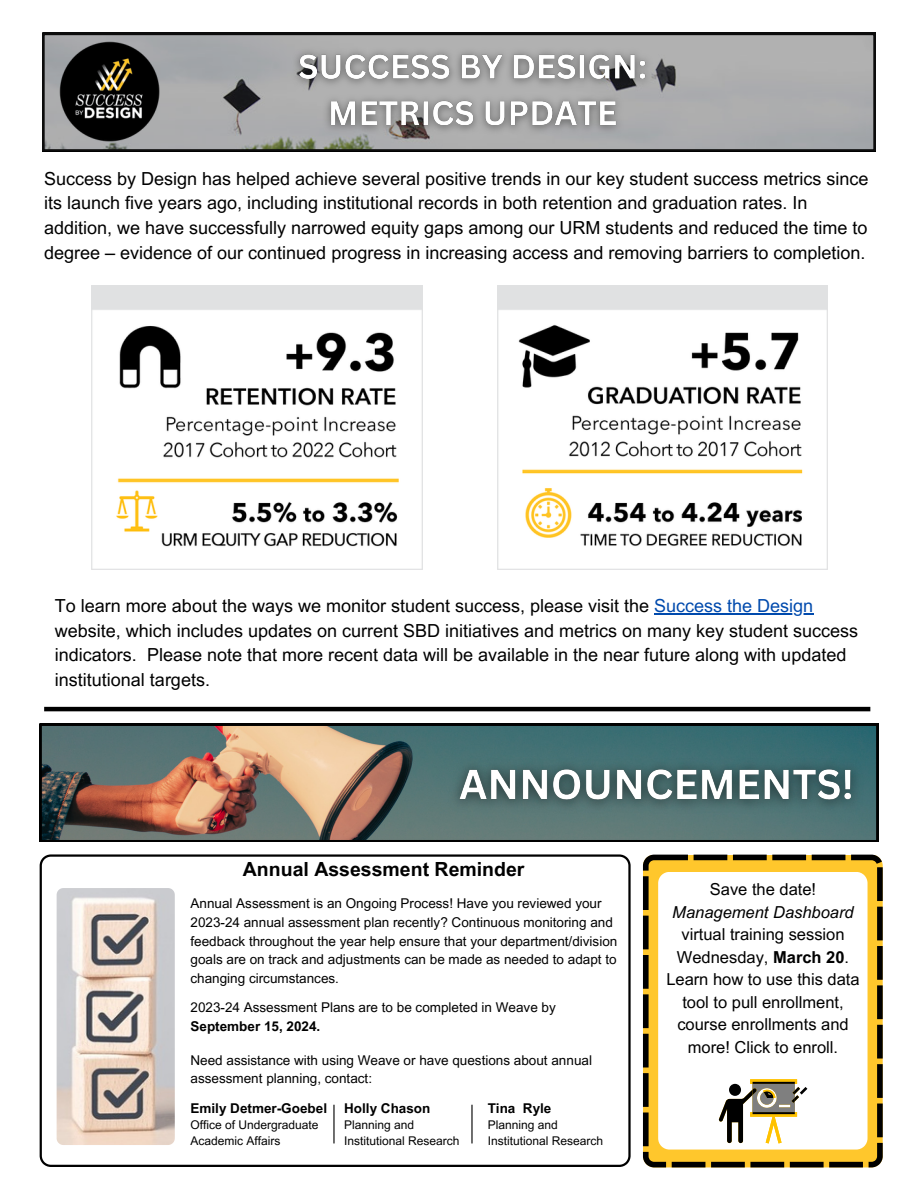
<style>
.page{position:relative;width:918px;height:1188px;background:#fff}
.page>*{position:absolute;margin:0;border:0;box-sizing:border-box;transform-origin:0 0}
.t1{font:700 19.5px "Arial MT Pro";color:#000}
.t2{font:18px/24.8px "Arial MT Pro";color:#000}
.t3{font:16.5px/22.5px "Arial MT Pro";color:#000;text-align:center}
.t4{font:13.5px/18.8px "Arial MT Pro";color:#000}
.t5{font:700 13.5px "Arial MT Pro";color:#000}
.t6{font:12px "Arial MT Pro";color:#000}
.s1{color:#004aad}
.s2{font-weight:700}
.s3{font-style:italic}
</style>
<div class="page">
<img style="left:92px;top:285px;width:331px;height:285px">
<img style="left:497px;top:285px;width:331px;height:285px">
<hr style="left:44px;top:707px;width:826px;height:4px;background:#000">
<svg style="left:40px;top:724px;width:838px;height:118px"></svg>
<img style="left:441px;top:751px;width:429px;height:69px">
<svg style="left:643px;top:855px;width:240px;height:312px;fill:#ffc72c"></svg>
<svg style="left:658px;top:872px;width:210px;height:277px"></svg>
<svg style="left:719px;top:1079px;width:88px;height:64px"></svg>
<svg style="left:42px;top:32px;width:834px;height:118px;fill:#acacae"></svg>
<img style="left:59px;top:41px;width:101px;height:100px">
<img style="left:285px;top:42px;width:374px;height:98px">
<hr style="left:654px;top:613px;width:159px;height:1px;background:#004aad">
<svg style="left:40px;top:854px;width:590px;height:313px"></svg>
<hr style="left:333px;top:1105px;width:2px;height:38px;background:#000">
<hr style="left:471px;top:1105px;width:2px;height:38px;background:#000">
<svg style="left:52px;top:884px;width:127px;height:265px"></svg>
<h4 class="t2" style="left:44px;top:168px;width:826px">Success by Design has helped achieve several positive trends in our key student success metrics since its launch five years ago, including institutional records in both retention and graduation rates. In addition, we have successfully narrowed equity gaps among our URM students and reduced the time to degree – evidence of our continued progress in increasing access and removing barriers to completion.</h4>
<p class="t2" style="left:55px;top:595px;width:760px">To learn more about the ways we monitor student success, please visit the <span class="s1">Success the Design</span></p>
<p class="t2" style="left:55px;top:620px;width:805px">website, which includes updates on current SBD initiatives and metrics on many key student success indicators. Please note that more recent data will be available in the near future along with updated institutional targets.</p>
<h6 class="t1" style="left:243px;top:862px;width:283px">Annual Assessment Reminder</h6>
<h3 class="t4" style="left:191px;top:896px;width:428px">Annual Assessment is an Ongoing Process! Have you reviewed your 2023-24 annual assessment plan recently? Continuous monitoring and feedback throughout the year help ensure that your department/division goals are on track and adjustments can be made as needed to adapt to changing circumstances.</h3>
<h6 class="t4" style="left:191px;top:999px;width:367px">2023-24 Assessment Plans are to be completed in Weave by<br><span class="s2">September 15, 2024.</span></h6>
<h5 class="t4" style="left:191px;top:1053px;width:403px;line-height:18px">Need assistance with using Weave or have questions about annual assessment planning, contact:</h5>
<p class="t5" style="left:191px;top:1103px;width:138px">Emily Detmer-Goebel</p>
<p class="t6" style="left:191px;top:1120px;width:130px">Office of Undergraduate</p>
<p class="t6" style="left:191px;top:1136px;width:92px">Academic Affairs</p>
<p class="t5" style="left:344px;top:1103px;width:88px">Holly Chason</p>
<p class="t6" style="left:344px;top:1120px;width:72px">Planning and</p>
<p class="t6" style="left:344px;top:1136px;width:117px">Institutional Research</p>
<p class="t5" style="left:488px;top:1103px;width:65px">Tina Ryle</p>
<p class="t6" style="left:488px;top:1120px;width:72px">Planning and</p>
<h6 class="t6" style="left:488px;top:1136px;width:117px">Institutional Research</h6>
<p class="t3" style="left:666px;top:880px;width:195px">Save the date!<br><span class="s3">Management Dashboard </span>virtual training session<br>Wednesday, <span class="s2">March 20</span>.<br>Learn how to use this data tool to pull enrollment, course enrollments and more! Click to enroll.</p>
</div>
